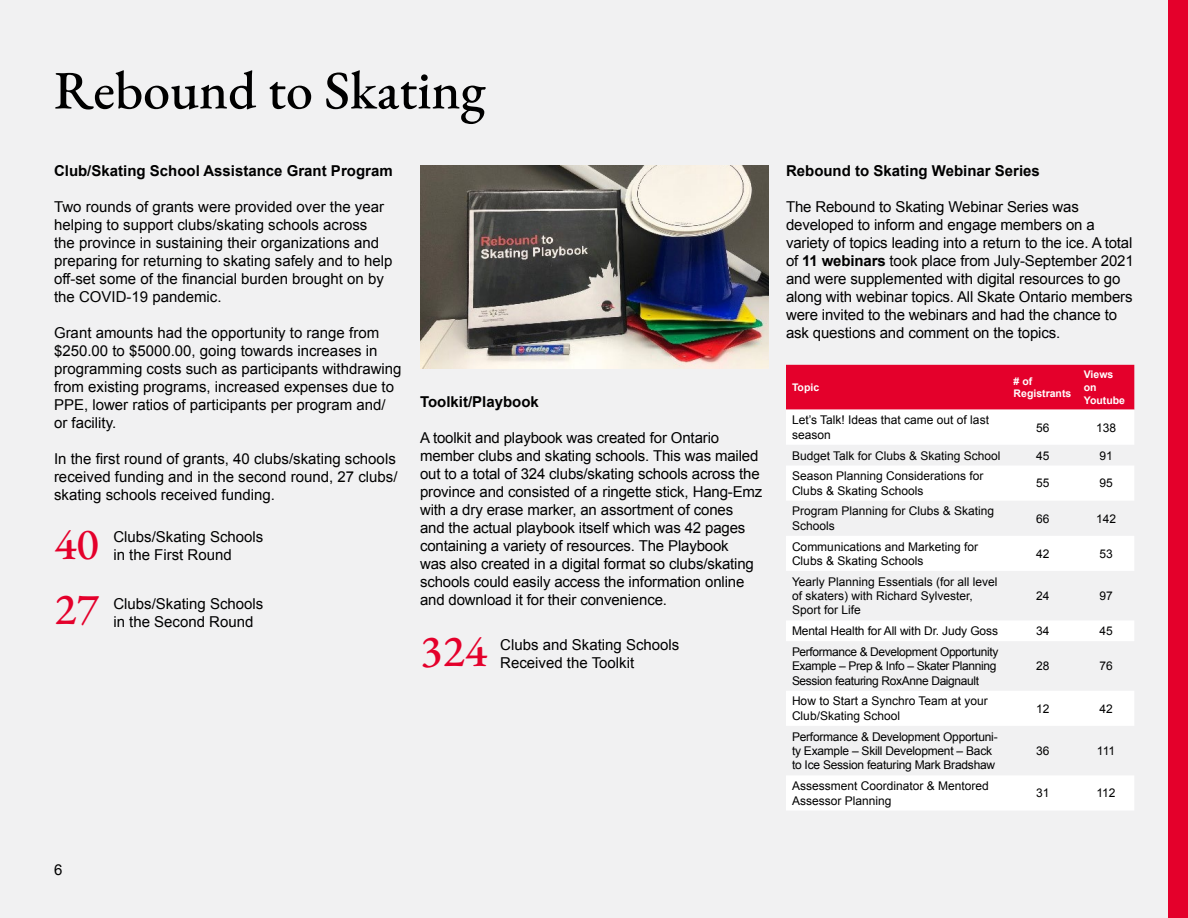
<style>
.page{position:relative;width:1188px;height:918px;background:#f1f1f2}
.page>*{position:absolute;margin:0;border:0;box-sizing:border-box;transform-origin:0 0}
.Headings{font:54px "EB Garamond";color:#000}
.Numbers{font:45px "EB Garamond";color:#e4002b}
.Body_Copy{font:15px/18px "Arial";letter-spacing:-.01em;color:#000}
.Body_Copy-2{font:700 15px "Arial";color:#000}
.t1{font:12px/14.4px "Arial";color:#000}
.t2{font:12px/14.4px "Arial";letter-spacing:-.03em;color:#000}
.t3{font:12px/14.4px "Arial";letter-spacing:-.02em;color:#000}
.t4{font:700 10.5px/12.6px "Arial";color:#fff}
.s1{font-weight:700}
</style>
<div class="page">
<div style="left:1169px;top:0;width:19px;height:918px;background:#e4002b"></div>
<div style="left:786px;top:365px;width:348px;height:45px;background:#e4002b"></div>
<svg style="left:786px;top:410px;width:348px;height:400px"></svg>
<img style="left:420px;top:165px;width:348px;height:203px">
<h2 class="Headings" style="left:54px;top:55px;width:433px">Rebound to Skating</h2>
<p class="Body_Copy-2" style="left:54px;top:161px;width:340px">Club/Skating School Assistance Grant Program</p>
<p class="Body_Copy" style="left:54px;top:198px;width:340px">Two rounds of grants were provided over the year helping to support clubs/skating schools across<br>the province in sustaining their organizations and preparing for returning to skating safely and to help off-set some of the financial burden brought on by the COVID-19 pandemic.</p>
<p class="Body_Copy" style="left:54px;top:324px;width:349px">Grant amounts had the opportunity to range from $250.00 to $5000.00, going towards increases in programming costs such as participants withdrawing from existing programs, increased expenses due to PPE, lower ratios of participants per program and/ or facility.</p>
<p class="Body_Copy" style="left:54px;top:450px;width:345px;text-align:justify">In the first round of grants, 40 clubs/skating schools received funding and in the second round, 27 clubs/ skating schools received funding.</p>
<p class="Numbers" style="left:54px;top:514px;width:46px">40</p>
<p class="Body_Copy" style="left:113px;top:528px;width:152px">Clubs/Skating Schools in the First Round</p>
<p class="Numbers" style="left:54px;top:580px;width:46px">27</p>
<p class="Body_Copy" style="left:113px;top:595px;width:152px">Clubs/Skating Schools in the Second Round</p>
<p class="Body_Copy-2" style="left:420px;top:392px;width:120px">Toolkit/Playbook</p>
<p class="Body_Copy" style="left:420px;top:429px;width:344px">A toolkit and playbook was created for Ontario member clubs and skating schools. This was mailed out to a total of 324 clubs/skating schools across the province and consisted of a ringette stick, Hang-Emz with a dry erase marker, an assortment of cones<br>and the actual playbook itself which was 42 pages containing a variety of resources. The Playbook<br>was also created in a digital format so clubs/skating schools could easily access the information online and download it for their convenience.</p>
<p class="Numbers" style="left:420px;top:622px;width:69px">324</p>
<p class="Body_Copy" style="left:500px;top:636px;width:181px">Clubs and Skating Schools<br>Received the Toolkit</p>
<p class="Body_Copy" style="left:54px;top:861px;width:10px">6</p>
<p class="Body_Copy-2" style="left:786px;top:161px;width:255px">Rebound to Skating Webinar Series</p>
<p class="Body_Copy" style="left:786px;top:198px;width:349px">The Rebound to Skating Webinar Series was developed to inform and engage members on a variety of topics leading into a return to the ice. A total of <span class="s1">11 webinars</span> took place from July-September 2021 and were supplemented with digital resources to go along with webinar topics. All Skate Ontario members were invited to the webinars and had the chance to ask questions and comment on the topics.</p>
<p class="t4" style="left:792px;top:381px;width:29px">Topic</p>
<p class="t4" style="left:1014px;top:375px;width:20px"># of</p>
<p class="t4" style="left:1014px;top:388px;width:59px">Registrants</p>
<p class="t4" style="left:1084px;top:369px;width:31px">Views on</p>
<p class="t4" style="left:1084px;top:394px;width:43px">Youtube</p>
<p class="t1" style="left:792px;top:413px;width:199px">Let’s Talk! Ideas that came out of last season</p>
<p class="t1" style="left:1036px;top:420px;width:15px">56</p>
<p class="t1" style="left:1096px;top:420px;width:22px">138</p>
<p class="t1" style="left:792px;top:448px;width:210px">Budget Talk for Clubs &amp; Skating School</p>
<p class="t1" style="left:1036px;top:448px;width:15px">45</p>
<p class="t1" style="left:1099px;top:448px;width:15px">91</p>
<p class="t1" style="left:792px;top:469px;width:193px">Season Planning Considerations for<br>Clubs &amp; Skating Schools</p>
<p class="t1" style="left:1036px;top:476px;width:15px">55</p>
<p class="t1" style="left:1099px;top:476px;width:15px">95</p>
<p class="t1" style="left:792px;top:504px;width:204px">Program Planning for Clubs &amp; Skating<br>Schools</p>
<p class="t1" style="left:1036px;top:511px;width:15px">66</p>
<p class="t1" style="left:1096px;top:511px;width:22px">142</p>
<p class="t1" style="left:792px;top:539px;width:188px">Communications and Marketing for<br>Clubs &amp; Skating Schools</p>
<p class="t1" style="left:1036px;top:546px;width:15px">42</p>
<p class="t1" style="left:1099px;top:546px;width:15px">53</p>
<p class="t1" style="left:792px;top:574px;width:207px">Yearly Planning Essentials (for all level of skaters) with Richard Sylvester,<br>Sport for Life</p>
<p class="t1" style="left:1036px;top:589px;width:15px">24</p>
<p class="t1" style="left:1099px;top:589px;width:15px">97</p>
<p class="t1" style="left:792px;top:624px;width:208px">Mental Health for All with Dr. Judy Goss</p>
<p class="t1" style="left:1036px;top:624px;width:15px">34</p>
<p class="t1" style="left:1099px;top:624px;width:15px">45</p>
<p class="t2" style="left:792px;top:645px;width:208px">Performance &amp; Development Opportunity<br>Example – Prep &amp; Info – Skater Planning<br>Session featuring RoxAnne Daignault</p>
<p class="t1" style="left:1036px;top:659px;width:15px">28</p>
<p class="t1" style="left:1099px;top:659px;width:15px">76</p>
<p class="t1" style="left:792px;top:694px;width:197px">How to Start a Synchro Team at your<br>Club/Skating School</p>
<p class="t1" style="left:1036px;top:701px;width:15px">12</p>
<p class="t1" style="left:1099px;top:701px;width:15px">42</p>
<p class="t3" style="left:792px;top:729px;width:207px">Performance &amp; Development Opportuni&shy;ty Example – Skill Development – Back to Ice Session featuring Mark Bradshaw</p>
<p class="t1" style="left:1036px;top:744px;width:15px">36</p>
<p class="t1" style="left:1097px;top:744px;width:20px">111</p>
<p class="t1" style="left:792px;top:779px;width:198px">Assessment Coordinator &amp; Mentored</p>
<p class="t1" style="left:792px;top:793px;width:101px">Assessor Planning</p>
<p class="t1" style="left:1036px;top:786px;width:15px">31</p>
<p class="t1" style="left:1097px;top:786px;width:21px">112</p>
</div>
